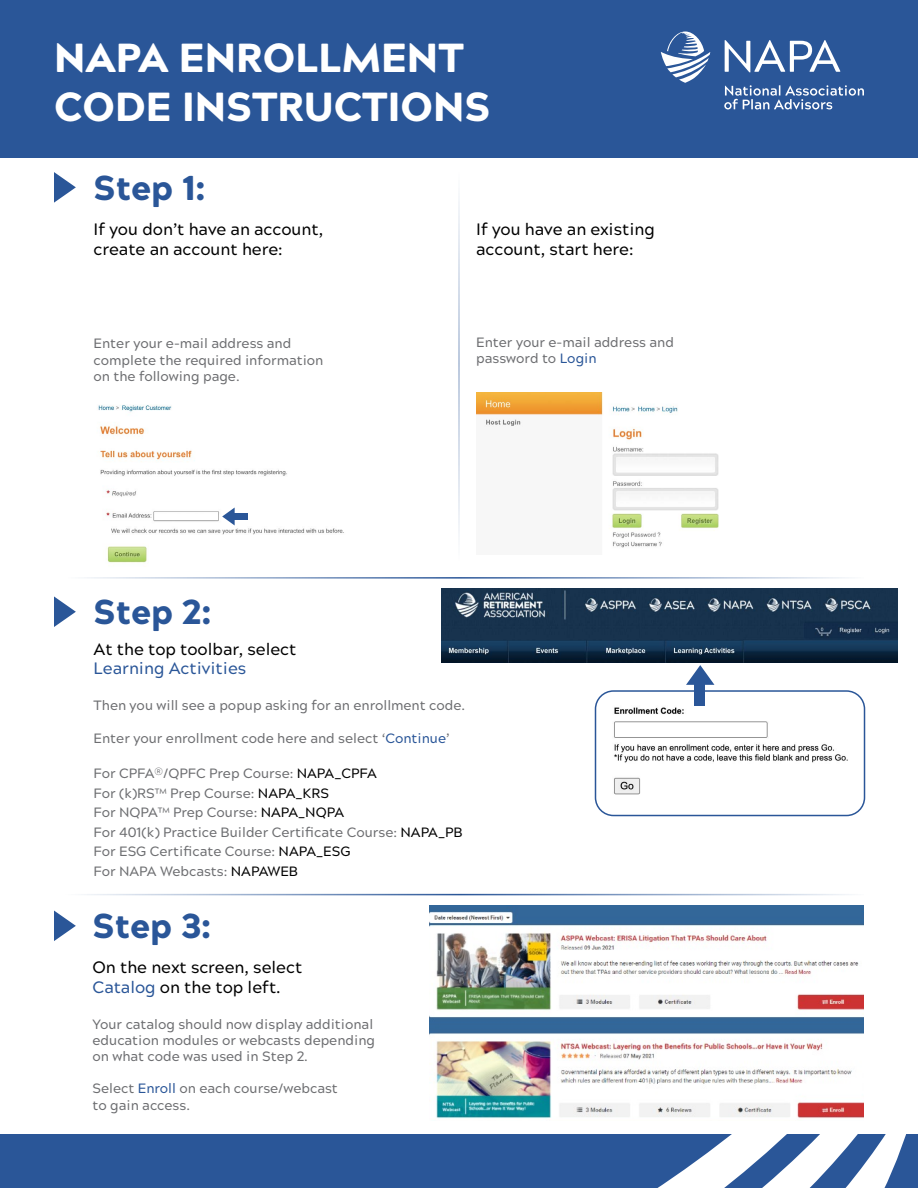
<style>
.page{position:relative;width:918px;height:1188px;background:#fff}
.page>*{position:absolute;margin:0;border:0;box-sizing:border-box;transform-origin:0 0}
.t1{font:900 40.5px/48.6px "Acherus Grotesque";color:#fff}
.t2{font:900 34.5px "Acherus Grotesque";color:#2a5698}
.t3{font:500 16.5px/19.8px "Acherus Grotesque";color:#000}
.t4{font:500 16.5px "Acherus Grotesque";color:#2a5698}
.t5{font:500 13.5px/16.2px "Acherus Grotesque";color:#6d6e71}
.s1{color:#2a5698}
.s2{color:#000}
</style>
<div class="page">
<img style="left:596px;top:693px;width:269px;height:102px">
<div style="left:595px;top:690px;width:270px;height:126px;border:2px solid #2a5698;border-radius:18px"></div>
<div style="left:0;top:0;width:918px;height:158px;background:#2a5698"></div>
<svg style="left:661px;top:32px;width:49px;height:51px"></svg>
<svg style="left:725px;top:40px;width:115px;height:32px"></svg>
<svg style="left:724px;top:85px;width:140px;height:25px"></svg>
<div style="left:0;top:1134px;width:918px;height:54px;background:#2a5698"></div>
<svg style="left:657px;top:1134px;width:249px;height:54px"></svg>
<svg style="left:54px;top:596px;width:22px;height:31px"></svg>
<svg style="left:54px;top:911px;width:22px;height:30px"></svg>
<svg style="left:54px;top:172px;width:22px;height:31px"></svg>
<hr style="left:49px;top:577px;width:815px;height:2px;background:#2a5698">
<hr style="left:458px;top:161px;width:2px;height:401px;background:#2a5698">
<hr style="left:49px;top:894px;width:815px;height:1px;background:#2a5698">
<img style="left:98px;top:405px;width:246px;height:158px">
<img style="left:442px;top:588px;width:456px;height:75px">
<svg style="left:222px;top:508px;width:13px;height:17px"></svg>
<div style="left:231px;top:513px;width:17px;height:7px;background:#2a5698"></div>
<svg style="left:686px;top:665px;width:28px;height:20px"></svg>
<div style="left:694px;top:680px;width:11px;height:26px;background:#2a5698"></div>
<img style="left:430px;top:906px;width:433px;height:213px">
<img style="left:476px;top:392px;width:243px;height:156px">
<h1 class="t1" style="left:54px;top:31px;width:438px">NAPA ENROLLMENT<br>CODE INSTRUCTIONS</h1>
<h2 class="t2" style="left:94px;top:158px;width:113px">Step 1:</h2>
<p class="t3" style="left:94px;top:218px;width:231px">If you don’t have an account, create an account here:</p>
<p class="t3" style="left:476px;top:218px;width:180px">If you have an existing account, start here:</p>
<p class="t5" style="left:94px;top:334px;width:231px">Enter your e-mail address and complete the required information on the following page.</p>
<p class="t5" style="left:476px;top:333px;width:199px">Enter your e-mail address and password to <span class="s1">Login</span></p>
<h2 class="t2" style="left:94px;top:582px;width:119px">Step 2:</h2>
<p class="t3" style="left:94px;top:638px;width:204px">At the top toolbar, select</p>
<p class="t4" style="left:94px;top:655px;width:154px">Learning Activities</p>
<p class="t5" style="left:94px;top:697px;width:373px">Then you will see a popup asking for an enrollment code.</p>
<p class="t5" style="left:94px;top:729px;width:358px">Enter your enrollment code here and select ‘<span class="s1">Continue</span>’</p>
<p class="t5" style="left:94px;top:763px;width:370px;line-height:19.5px">For CPFA<sup>®</sup>/QPFC Prep Course: <span class="s2">NAPA_CPFA<br></span>For (k)RS™ Prep Course: <span class="s2">NAPA_KRS<br></span>For NQPA™ Prep Course: <span class="s2">NAPA_NQPA<br></span>For 401(k) Practice Builder Certificate Course: <span class="s2">NAPA_PB </span>For ESG Certificate Course: <span class="s2">NAPA_ESG<br></span>For NAPA Webcasts: <span class="s2">NAPAWEB</span></p>
<h2 class="t2" style="left:93px;top:896px;width:120px">Step 3:</h2>
<p class="t3" style="left:93px;top:956px;width:211px">On the next screen, select<br><span class="s1">Catalog</span> on the top left.</p>
<p class="t5" style="left:93px;top:1015px;width:284px">Your catalog should now display additional education modules or webcasts depending on what code was used in Step 2.</p>
<p class="t5" style="left:93px;top:1080px;width:247px">Select <span class="s1">Enroll</span> on each course/webcast to gain access.</p>
</div>
